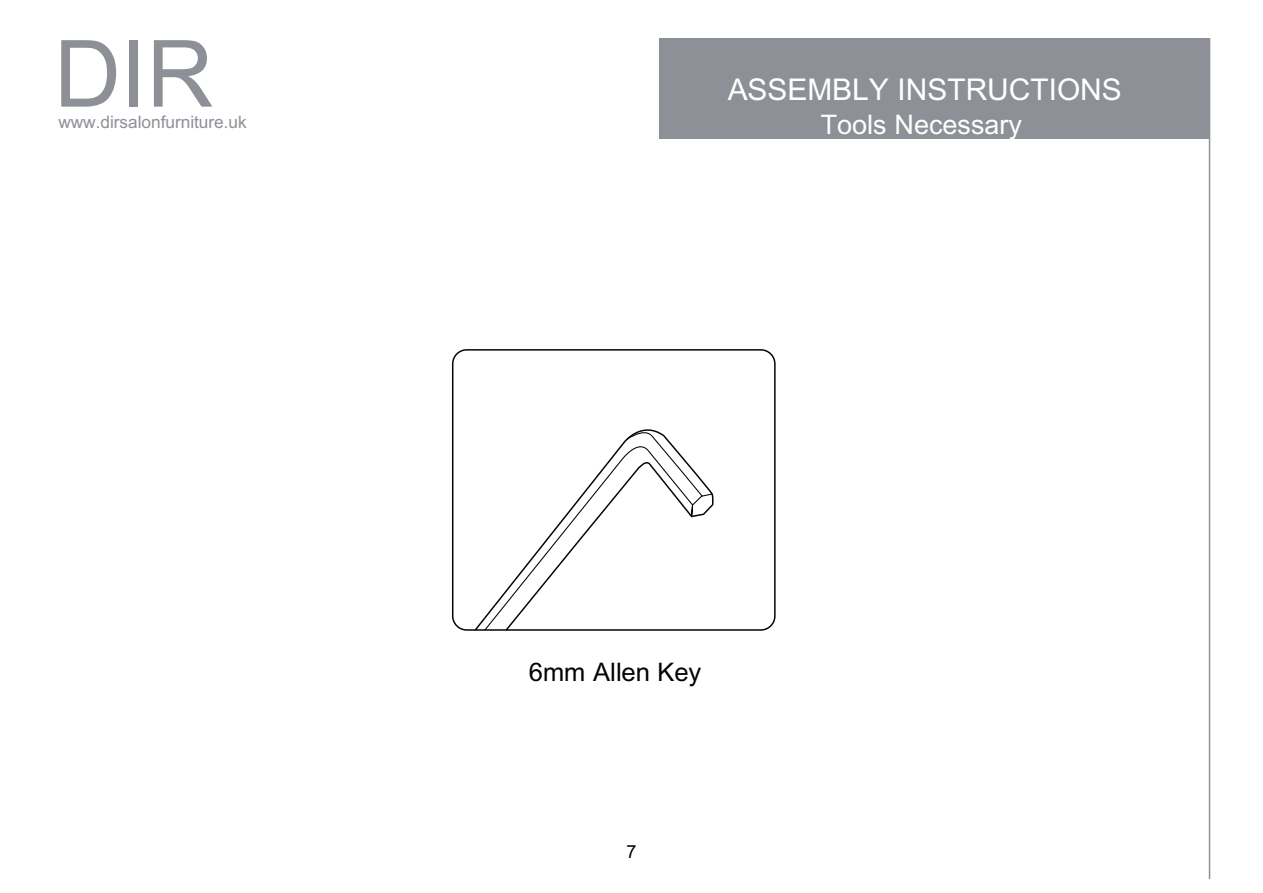
<style>
.page{position:relative;width:1263px;height:893px;background:#fff}
.page>*{position:absolute;margin:0;border:0;box-sizing:border-box;transform-origin:0 0}
.t1{font:93px "+Arial";color:#8e9097}
.t2{font:30px "+Arial";color:#fff}
.t3{font:27px "+Arial";color:#fff}
.t4{font:25.5px "+Arial";color:#030303}
.t5{font:18px "+Arial";color:#030303}
.t6{font:17.25px "+Arial";color:#8e9097}
</style>
<div class="page">
<div style="left:660px;top:38px;width:550px;height:101px;background:#8e9097"></div>
<hr style="left:1209px;top:38px;width:1px;height:840px;background:#8e9097">
<svg style="left:483px;top:429px;width:230px;height:202px"></svg>
<h1 class="t1" style="left:54px;top:10px;width:161px">DIR</h1>
<p class="t6" style="left:58px;top:110px;width:190px">www.dirsalonfurniture.uk</p>
<h2 class="t2" style="left:728px;top:68px;width:396px">ASSEMBLY INSTRUCTIONS</h2>
<h3 class="t3" style="left:821px;top:106px;width:203px">Tools Necessary</h3>
<h3 class="t4" style="left:529px;top:655px;width:174px">6mm Allen Key</h3>
<p class="t5" style="left:626px;top:839px;width:11px">7</p>
</div>
